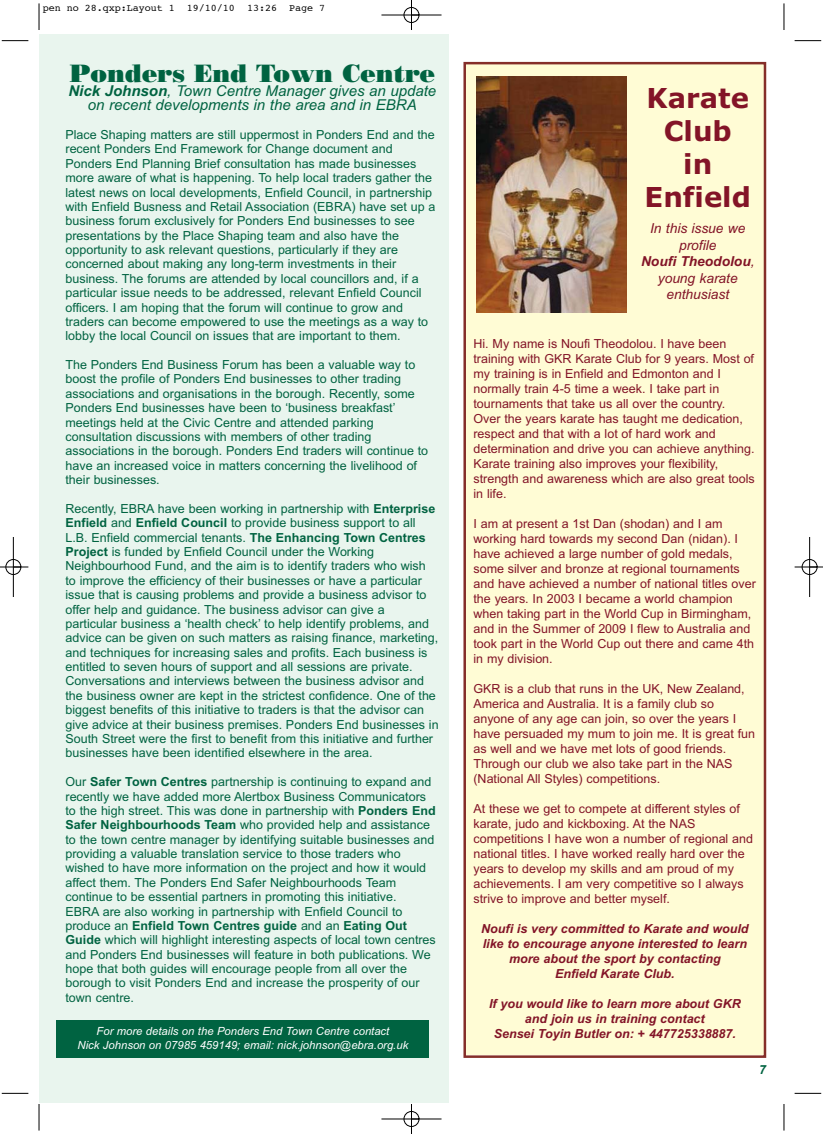
<style>
.page{position:relative;width:823px;height:1134px;background:#fff}
.page>*{position:absolute;margin:0;border:0;box-sizing:border-box;transform-origin:0 0}
.t1{font:700 27.5px/33px "Verdana";color:#831427;text-align:center}
.t2{font:25px "Bodoni Poster";color:#006341}
.t3{font:italic 15px/14.4px "Arial";color:#006341;text-align:center}
.t4{font:italic 13.75px/16.5px "Arial";color:#831427;text-align:center}
.t5{font:12.5px/14.4px "Arial";color:#006341}
.t6{font:12.5px/15px "Arial";color:#831427}
.t7{font:italic 700 12.5px/15px "Arial";color:#831427;text-align:center}
.t8{font:italic 700 12.5px "Arial";color:#006341}
.t9{font:italic 11.25px/13.5px "Arial";color:#fff;text-align:center}
.t10{font:10px "Courier";color:#000}
.s1{font-weight:700}
</style>
<div class="page">
<div style="left:39px;top:34px;width:409px;height:1068px;background:#e9f5ee"></div>
<div style="left:465px;top:64px;width:298px;height:991px;background:#fffcd5"></div>
<div style="left:463px;top:62px;width:302px;height:996px;border:2px solid #852e29"></div>
<img style="left:476px;top:76px;width:150px;height:236px">
<div style="left:57px;top:1020px;width:372px;height:38px;background:#006341"></div>
<svg style="left:39px;top:3px;width:1px;height:27px"></svg>
<svg style="left:2px;top:40px;width:26px;height:1px"></svg>
<svg style="left:783px;top:3px;width:1px;height:27px"></svg>
<svg style="left:794px;top:40px;width:26px;height:1px"></svg>
<svg style="left:39px;top:1104px;width:1px;height:26px"></svg>
<svg style="left:2px;top:1093px;width:26px;height:1px"></svg>
<svg style="left:783px;top:1104px;width:1px;height:26px"></svg>
<svg style="left:794px;top:1093px;width:26px;height:1px"></svg>
<div style="left:6px;top:559px;width:15px;height:16px;border:1px solid #fff;border-radius:50%"></div>
<div style="left:801px;top:559px;width:16px;height:16px;border:1px solid #fff;border-radius:50%"></div>
<hr style="left:381px;top:15px;width:60px;height:1px;background:#000">
<hr style="left:381px;top:1118px;width:60px;height:1px;background:#000">
<hr style="left:13px;top:537px;width:1px;height:60px;background:#000">
<hr style="left:808px;top:537px;width:1px;height:60px;background:#000">
<hr style="left:411px;top:0;width:1px;height:30px;background:#000">
<hr style="left:411px;top:1104px;width:1px;height:30px;background:#000">
<svg style="left:0;top:566px;width:28px;height:2px"></svg>
<svg style="left:794px;top:566px;width:28px;height:2px"></svg>
<div style="left:403px;top:7px;width:16px;height:16px;border:1px solid #000;border-radius:50%"></div>
<div style="left:403px;top:1111px;width:16px;height:15px;border:1px solid #000;border-radius:50%"></div>
<div style="left:6px;top:559px;width:15px;height:15px;border:1px solid #000;border-radius:50%"></div>
<div style="left:801px;top:559px;width:15px;height:15px;border:1px solid #000;border-radius:50%"></div>
<p class="t10" style="left:43px;top:4px;width:284px">pen no 28.qxp:Layout 1 19/10/10 13:26 Page 7</p>
<h2 class="t2" style="left:70px;top:64px;width:366px">Ponders End Town Centre</h2>
<p class="t3" style="left:68px;top:85px;width:369px"><span class="s1">Nick Johnson</span>, Town Centre Manager gives an update on recent developments in the area and in EBRA</p>
<p class="t5" style="left:65px;top:129px;width:371px">Place Shaping matters are still uppermost in Ponders End and the recent Ponders End Framework for Change document and Ponders End Planning Brief consultation has made businesses more aware of what is happening. To help local traders gather the latest news on local developments, Enfield Council, in partnership with Enfield Busness and Retail Association (EBRA) have set up a business forum exclusively for Ponders End businesses to see presentations by the Place Shaping team and also have the opportunity to ask relevant questions, particularly if they are concerned about making any long-term investments in their business. The forums are attended by local councillors and, if a particular issue needs to be addressed, relevant Enfield Council officers. I am hoping that the forum will continue to grow and traders can become empowered to use the meetings as a way to lobby the local Council on issues that are important to them.</p>
<p class="t5" style="left:65px;top:359px;width:364px">The Ponders End Business Forum has been a valuable way to boost the profile of Ponders End businesses to other trading associations and organisations in the borough. Recently, some Ponders End businesses have been to ‘business breakfast’ meetings held at the Civic Centre and attended parking consultation discussions with members of other trading associations in the borough. Ponders End traders will continue to have an increased voice in matters concerning the livelihood of their businesses.</p>
<p class="t5" style="left:65px;top:502px;width:374px">Recently, EBRA have been working in partnership with <span class="s1">Enterprise Enfield</span> and <span class="s1">Enfield Council</span> to provide business support to all L.B. Enfield commercial tenants. <span class="s1">The Enhancing Town Centres Project</span> is funded by Enfield Council under the Working Neighbourhood Fund, and the aim is to identify traders who wish to improve the efficiency of their businesses or have a particular issue that is causing problems and provide a business advisor to offer help and guidance. The business advisor can give a particular business a ‘health check’ to help identify problems, and advice can be given on such matters as raising finance, marketing, and techniques for increasing sales and profits. Each business is entitled to seven hours of support and all sessions are private.<br>Conversations and interviews between the business advisor and the business owner are kept in the strictest confidence. One of the biggest benefits of this initiative to traders is that the advisor can give advice at their business premises. Ponders End businesses in South Street were the first to benefit from this initiative and further businesses have been identified elsewhere in the area.</p>
<p class="t5" style="left:65px;top:776px;width:371px">Our <span class="s1">Safer Town Centres</span> partnership is continuing to expand and recently we have added more Alertbox Business Communicators to the high street. This was done in partnership with <span class="s1">Ponders End Safer Neighbourhoods Team</span> who provided help and assistance to the town centre manager by identifying suitable businesses and providing a valuable translation service to those traders who wished to have more information on the project and how it would affect them. The Ponders End Safer Neighbourhoods Team continue to be essential partners in promoting this initiative.<br>EBRA are also working in partnership with Enfield Council to produce an <span class="s1">Enfield Town Centres guide</span> and an <span class="s1">Eating Out Guide</span> which will highlight interesting aspects of local town centres and Ponders End businesses will feature in both publications. We hope that both guides will encourage people from all over the borough to visit Ponders End and increase the prosperity of our town centre.</p>
<p class="t9" style="left:78px;top:1025px;width:332px">For more details on the Ponders End Town Centre contact<br>Nick Johnson on 07985 459149; email: nick.johnson@ebra.org.uk</p>
<h1 class="t1" style="left:644px;top:82px;width:108px">Karate<br>Club<br>in<br>Enfield</h1>
<p class="t4" style="left:640px;top:222px;width:115px">In this issue we profile<br><span class="s1">Noufi Theodolou</span>, young karate enthusiast</p>
<p class="t6" style="left:473px;top:337px;width:283px">Hi. My name is Noufi Theodolou. I have been training with GKR Karate Club for 9 years. Most of my training is in Enfield and Edmonton and I normally train 4-5 time a week. I take part in tournaments that take us all over the country.<br>Over the years karate has taught me dedication, respect and that with a lot of hard work and determination and drive you can achieve anything.<br>Karate training also improves your flexibility, strength and awareness which are also great tools in life.</p>
<p class="t6" style="left:473px;top:517px;width:284px">I am at present a 1st Dan (shodan) and I am working hard towards my second Dan (nidan). I have achieved a large number of gold medals, some silver and bronze at regional tournaments and have achieved a number of national titles over the years. In 2003 I became a world champion when taking part in the World Cup in Birmingham, and in the Summer of 2009 I flew to Australia and took part in the World Cup out there and came 4th in my division.</p>
<p class="t6" style="left:473px;top:682px;width:283px">GKR is a club that runs in the UK, New Zealand, America and Australia. It is a family club so anyone of any age can join, so over the years I have persuaded my mum to join me. It is great fun as well and we have met lots of good friends.<br>Through our club we also take part in the NAS (National All Styles) competitions.</p>
<p class="t6" style="left:473px;top:802px;width:281px">At these we get to compete at different styles of karate, judo and kickboxing. At the NAS competitions I have won a number of regional and national titles. I have worked really hard over the years to develop my skills and am proud of my achievements. I am very competitive so I always strive to improve and better myself.</p>
<p class="t7" style="left:481px;top:922px;width:269px">Noufi is very committed to Karate and would like to encourage anyone interested to learn more about the sport by contacting<br>Enfield Karate Club.</p>
<p class="t7" style="left:488px;top:997px;width:253px">If you would like to learn more about GKR and join us in training contact<br>Sensei Toyin Butler on: + 447725338887.</p>
<p class="t8" style="left:758px;top:1065px;width:8px">7</p>
</div>
